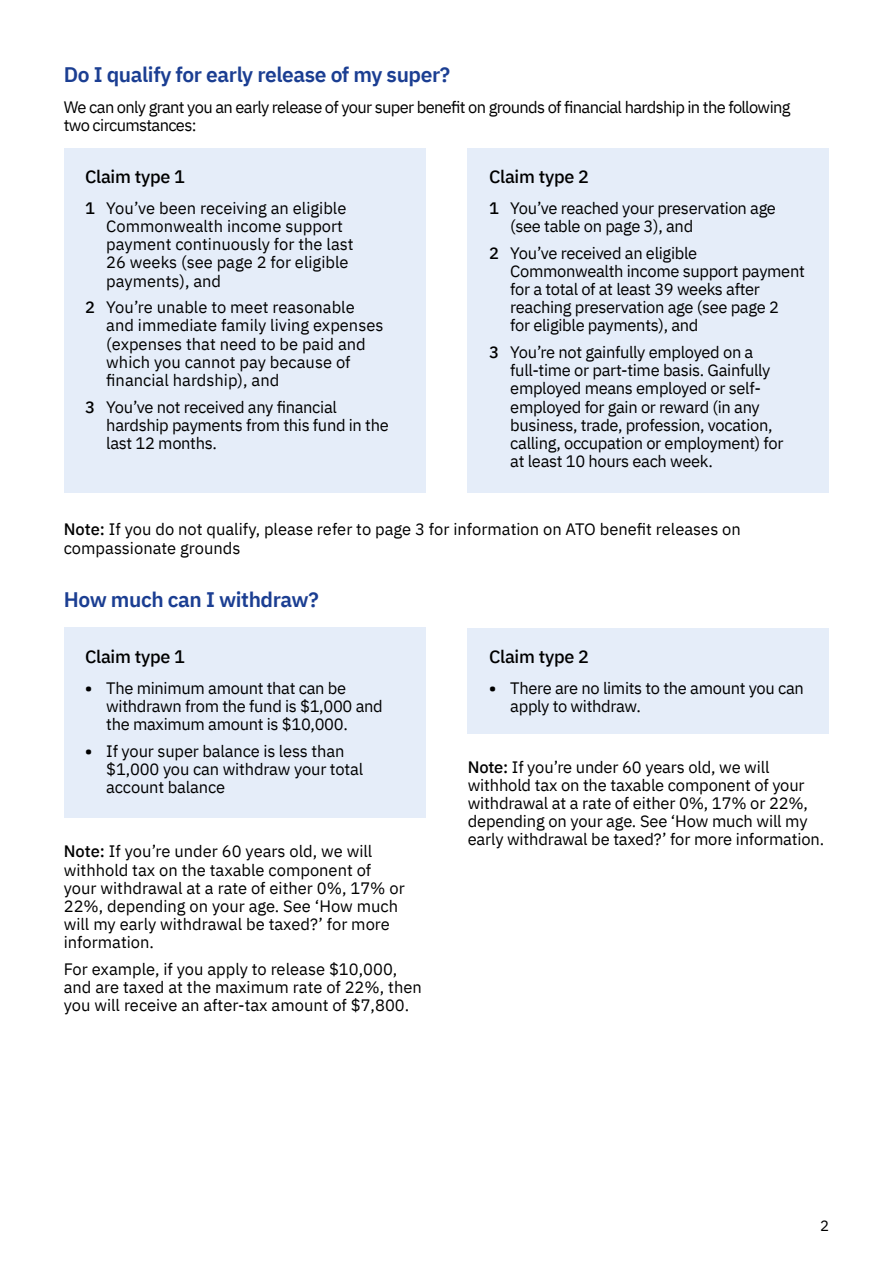
<style>
.page{position:relative;width:893px;height:1263px;background:#fff}
.page>*{position:absolute;margin:0;border:0;box-sizing:border-box;transform-origin:0 0}
.t1{font:600 21px "IBM Plex Sans";letter-spacing:-.02em;color:#1b3e92}
.t2{font:500 18px "IBM Plex Sans";letter-spacing:-.015em;color:#000}
.t3{font:16.5px/18.1px "IBM Plex Sans";letter-spacing:-.01em;color:#000}
.t4{font:16.5px/18.1px "IBM Plex Sans";letter-spacing:-.04em;color:#000}
.t5{font:15px "IBM Plex Sans";color:#000}
.s1{font-weight:500}
.s2{font-weight:700}
</style>
<div class="page">
<div style="left:64px;top:148px;width:361px;height:344px;background:#e5edf9"></div>
<div style="left:468px;top:148px;width:361px;height:344px;background:#e5edf9"></div>
<div style="left:64px;top:628px;width:361px;height:190px;background:#e5edf9"></div>
<div style="left:468px;top:628px;width:361px;height:105px;background:#e5edf9"></div>
<p class="t1" style="left:64px;top:58px;width:388px">Do I qualify for early release of my super?</p>
<p class="t4" style="left:64px;top:96px;width:728px">We can only grant you an early release of your super benefit on grounds of financial hardship in the following two circumstances:</p>
<p class="t2" style="left:85px;top:163px;width:101px">Claim type 1</p>
<p class="t3" style="left:106px;top:198px;width:249px;text-indent:-21px"><span class="s1">1</span> You’ve been receiving an eligible<br>Commonwealth income support payment continuously for the last<br>26 weeks (see page 2 for eligible payments), and</p>
<p class="t3" style="left:106px;top:297px;width:279px;text-indent:-21px"><span class="s1">2</span> You’re unable to meet reasonable and immediate family living expenses (expenses that need to be paid and which you cannot pay because of financial hardship), and</p>
<p class="t3" style="left:106px;top:396px;width:284px;text-indent:-21px"><span class="s1">3</span> You’ve not received any financial hardship payments from this fund in the last 12 months.</p>
<p class="t2" style="left:489px;top:163px;width:101px">Claim type 2</p>
<p class="t3" style="left:510px;top:198px;width:267px;text-indent:-21px"><span class="s1">1</span> You’ve reached your preservation age (see table on page 3), and</p>
<p class="t3" style="left:510px;top:242px;width:296px;text-indent:-21px"><span class="s1">2</span> You’ve received an eligible Commonwealth income support payment for a total of at least 39 weeks after reaching preservation age (see page 2<br>for eligible payments), and</p>
<p class="t3" style="left:510px;top:342px;width:275px;text-indent:-21px"><span class="s1">3</span> You’re not gainfully employed on a full-time or part-time basis. Gainfully employed means employed or self&shy;employed for gain or reward (in any business, trade, profession, vocation, calling, occupation or employment) for at least 10 hours each week.</p>
<p class="t3" style="left:64px;top:519px;width:679px"><span class="s1">Note:</span> If you do not qualify, please refer to page 3 for information on ATO benefit releases on compassionate grounds</p>
<p class="t1" style="left:64px;top:582px;width:256px">How much can I withdraw?</p>
<p class="t2" style="left:85px;top:643px;width:101px">Claim type 1</p>
<p class="t3" style="left:106px;top:678px;width:278px;text-indent:-21px"><span class="s2">•</span> The minimum amount that can be withdrawn from the fund is $1,000 and the maximum amount is $10,000.</p>
<p class="t3" style="left:106px;top:741px;width:259px;text-indent:-21px"><span class="s2">•</span> If your super balance is less than $1,000 you can withdraw your total account balance</p>
<p class="t3" style="left:64px;top:841px;width:342px"><span class="s1">Note:</span> If you’re under 60 years old, we will withhold tax on the taxable component of your withdrawal at a rate of either 0%, 17% or 22%, depending on your age. See ‘How much will my early withdrawal be taxed?’ for more information.</p>
<p class="t3" style="left:64px;top:958px;width:359px">For example, if you apply to release $10,000, and are taxed at the maximum rate of 22%, then you will receive an after-tax amount of $7,800.</p>
<p class="t2" style="left:489px;top:643px;width:101px">Claim type 2</p>
<p class="t3" style="left:510px;top:678px;width:295px;text-indent:-21px"><span class="s2">•</span> There are no limits to the amount you can apply to withdraw.</p>
<p class="t3" style="left:468px;top:756px;width:358px"><span class="s1">Note:</span> If you’re under 60 years old, we will withhold tax on the taxable component of your withdrawal at a rate of either 0%, 17% or 22%, depending on your age. See ‘How much will my early withdrawal be taxed?’ for more information.</p>
<p class="t5" style="left:820px;top:1214px;width:10px">2</p>
</div>
